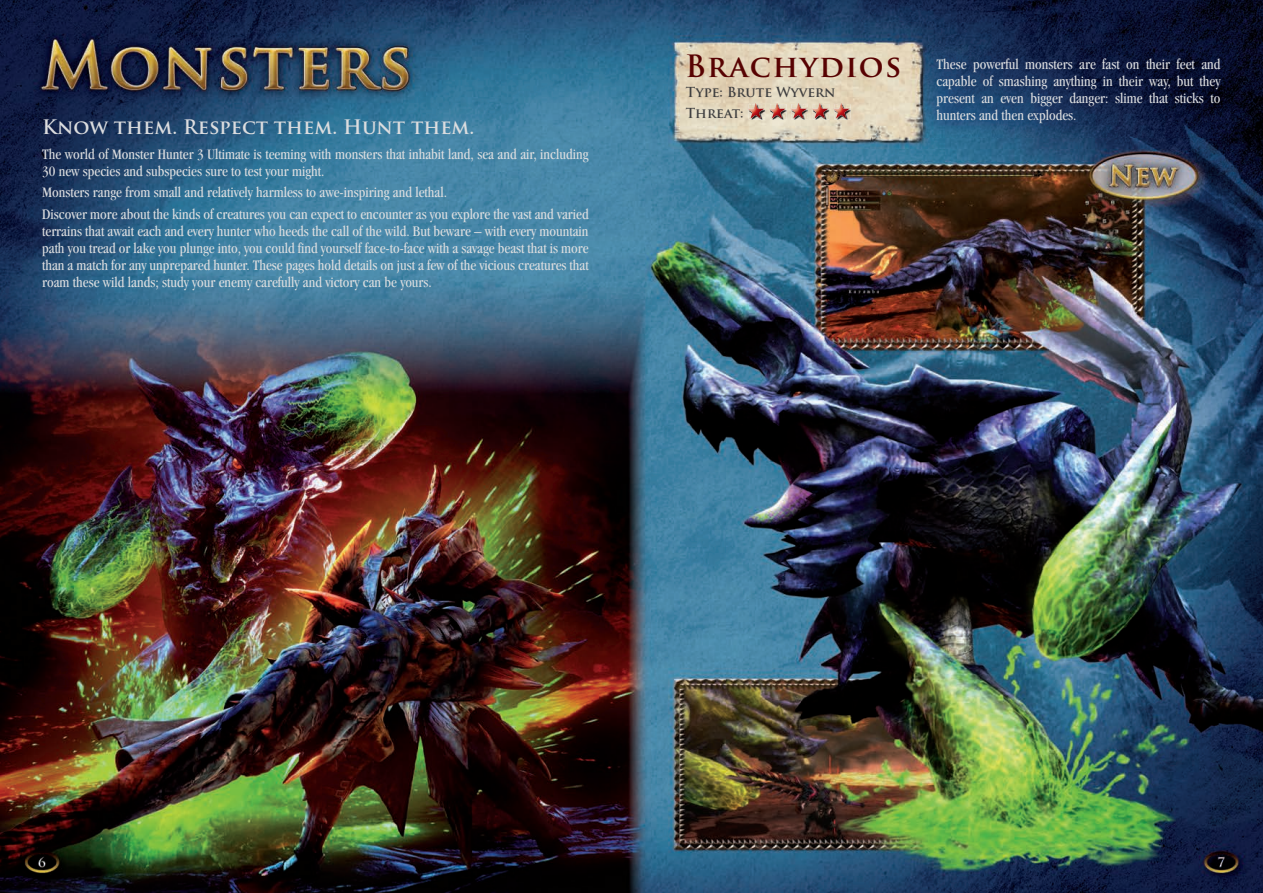
<style>
.page{position:relative;width:1263px;height:893px;background:#fff}
.page>*{position:absolute;margin:0;border:0;box-sizing:border-box;transform-origin:0 0}
.t1{font:700 30px "Trajan Pro";letter-spacing:.05em;color:#580202}
.t2{font:700 19.5px "Trajan Pro";color:#dcdddf}
.t3{font:condensed 15px/17px "Garamond LT";color:#dcdddf;text-align:justify}
.t4{font:700 13.5px/21.3px "Trajan Pro";color:#3e3e3f}
</style>
<div class="page">
<img style="left:0;top:0;width:1263px;height:893px">
<img style="left:923px;top:45px;width:311px;height:92px">
<img style="left:791px;top:104px;width:17px;height:16px">
<svg style="left:790px;top:103px;width:9px;height:7px"></svg>
<img style="left:791px;top:104px;width:15px;height:14px">
<img style="left:834px;top:104px;width:16px;height:16px">
<svg style="left:833px;top:103px;width:9px;height:7px"></svg>
<img style="left:834px;top:104px;width:15px;height:14px">
<img style="left:770px;top:104px;width:16px;height:16px">
<svg style="left:769px;top:103px;width:8px;height:7px"></svg>
<img style="left:770px;top:104px;width:15px;height:14px">
<img style="left:749px;top:104px;width:16px;height:16px">
<svg style="left:748px;top:103px;width:8px;height:7px"></svg>
<img style="left:749px;top:104px;width:15px;height:14px">
<img style="left:813px;top:104px;width:16px;height:16px">
<svg style="left:812px;top:103px;width:8px;height:7px"></svg>
<img style="left:813px;top:104px;width:15px;height:14px">
<h2 class="t2" style="left:42px;top:114px;width:434px">Know them. Respect them. Hunt them.</h2>
<p class="t3" style="left:42px;top:146px;width:548px">The world of Monster Hunter 3 Ultimate is teeming with monsters that inhabit land, sea and air, including<br>30 new species and subspecies sure to test your might.</p>
<p class="t3" style="left:42px;top:182px;width:548px;line-height:21.3px">Monsters range from small and relatively harmless to awe-inspiring and lethal.<br>Discover more about the kinds of creatures you can expect to encounter as you explore the vast and varied</p>
<p class="t3" style="left:42px;top:222px;width:548px">terrains that await each and every hunter who heeds the call of the wild. But beware – with every mountain path you tread or lake you plunge into, you could find yourself face-to-face with a savage beast that is more than a match for any unprepared hunter. These pages hold details on just a few of the vicious creatures that roam these wild lands; study your enemy carefully and victory can be yours.</p>
<h1 class="t1" style="left:685px;top:47px;width:218px">Brachydios</h1>
<p class="t4" style="left:686px;top:82px;width:151px">Type: Brute Wyvern<br>Threat:</p>
<p class="t3" style="left:936px;top:56px;width:285px">These powerful monsters are fast on their feet and capable of smashing anything in their way, but they present an even bigger danger: slime that sticks to hunters and then explodes.</p>
</div>
